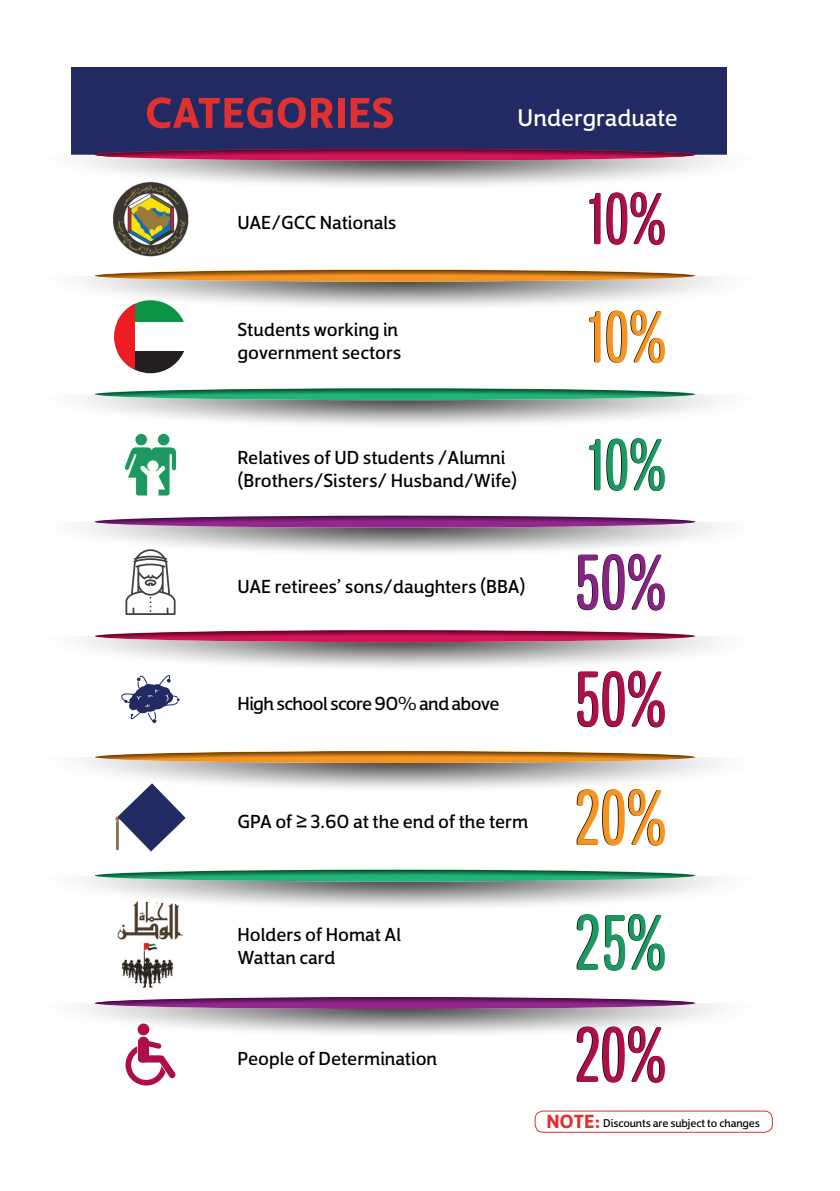
<style>
.page{position:relative;width:840px;height:1191px;background:#fff}
.page>*{position:absolute;margin:0;border:0;box-sizing:border-box;transform-origin:0 0}
.t1{font:700 64px "Tanseek Modern";color:#e03030}
.t2{font:36px "Tanseek M Regular";color:#fff}
.t3{font:700 28.2px "Tanseek Modern";color:#e03030}
.t4{font:28px/23.2px "Tanseek M Regular";color:#000}
.t5{font:28px "Tanseek M Regular";letter-spacing:-.02em;color:#000}
.t6{font:16.8px "Tanseek M Regular";letter-spacing:-.005em;color:#000}
.s1{font-family:"Arial";font-style:italic;font-size:20px}
</style>
<div class="page">
<div style="left:71px;top:68px;width:655px;height:89px;background:#222a64"></div>
<div style="left:135px;top:434px;width:12px;height:11px;background:#1c9961;border-radius:50%"></div>
<div style="left:158px;top:434px;width:11px;height:11px;background:#1c9961;border-radius:50%"></div>
<svg style="left:125px;top:447px;width:51px;height:48px"></svg>
<img style="left:117px;top:910px;width:66px;height:30px">
<img style="left:123px;top:943px;width:50px;height:45px">
<img style="left:84px;top:875px;width:632px;height:35px">
<div style="left:95px;top:869px;width:600px;height:12px;background:#21b573;border-radius:50%"></div>
<svg style="left:95px;top:870px;width:599px;height:8px"></svg>
<img style="left:83px;top:1003px;width:633px;height:23px">
<div style="left:95px;top:997px;width:600px;height:12px;background:#94268f;border-radius:50%"></div>
<svg style="left:95px;top:997px;width:600px;height:8px"></svg>
<svg style="left:589px;top:439px;width:11px;height:51px"></svg>
<svg style="left:606px;top:438px;width:58px;height:53px"></svg>
<svg style="left:95px;top:630px;width:621px;height:98px"></svg>
<img style="left:71px;top:155px;width:655px;height:31px">
<svg style="left:95px;top:149px;width:600px;height:12px"></svg>
<svg style="left:95px;top:149px;width:599px;height:9px;background:#98154b"></svg>
<svg style="left:84px;top:270px;width:632px;height:93px"></svg>
<img style="left:84px;top:394px;width:632px;height:31px">
<div style="left:95px;top:388px;width:600px;height:12px;background:#21b573;border-radius:50%"></div>
<svg style="left:95px;top:388px;width:599px;height:9px"></svg>
<img style="left:83px;top:522px;width:633px;height:20px">
<div style="left:95px;top:515px;width:600px;height:12px;background:#94268f;border-radius:50%"></div>
<svg style="left:95px;top:515px;width:600px;height:9px"></svg>
<img style="left:112px;top:181px;width:76px;height:75px">
<svg style="left:134px;top:351px;width:51px;height:22px"></svg>
<svg style="left:134px;top:300px;width:51px;height:22px"></svg>
<svg style="left:114px;top:300px;width:20px;height:70px"></svg>
<svg style="left:84px;top:751px;width:632px;height:100px"></svg>
<hr style="left:116px;top:821px;width:3px;height:29px;background:#8d734a">
<svg style="left:589px;top:193px;width:11px;height:51px"></svg>
<svg style="left:606px;top:192px;width:58px;height:53px"></svg>
<svg style="left:137px;top:1023px;width:12px;height:12px"></svg>
<svg style="left:125px;top:1026px;width:539px;height:60px"></svg>
<div style="left:534px;top:1110px;width:238px;height:22px;border:1px solid #e03030;border-radius:8px"></div>
<svg style="left:576px;top:914px;width:88px;height:56px"></svg>
<svg style="left:83px;top:532px;width:581px;height:83px"></svg>
<p class="t1" style="left:145px;top:70px;width:251px">CATEGORIES</p>
<p class="t4" style="left:237px;top:209px;width:160px">UAE/GCC Nationals</p>
<p class="t4" style="left:237px;top:316px;width:165px">Students working in government sectors</p>
<p class="t2" style="left:517px;top:93px;width:162px">Undergraduate</p>
<p class="t4" style="left:237px;top:444px;width:281px">Relatives of UD students /Alumni (Brothers/Sisters/ Husband/Wife)</p>
<p class="t4" style="left:237px;top:573px;width:289px">UAE retirees’ sons/daughters (BBA)</p>
<p class="t5" style="left:237px;top:684px;width:263px">High school score 90% and above</p>
<p class="t4" style="left:237px;top:808px;width:292px">GPA of <span class="s1">≥</span> 3.60 at the end of the term</p>
<p class="t4" style="left:237px;top:921px;width:165px">Holders of Homat Al<br>Wattan card</p>
<p class="t4" style="left:237px;top:1045px;width:201px">People of Determination</p>
<p class="t3" style="left:546px;top:1102px;width:55px">NOTE:</p>
<p class="t6" style="left:603px;top:1112px;width:158px">Discounts are subject to changes</p>
</div>
